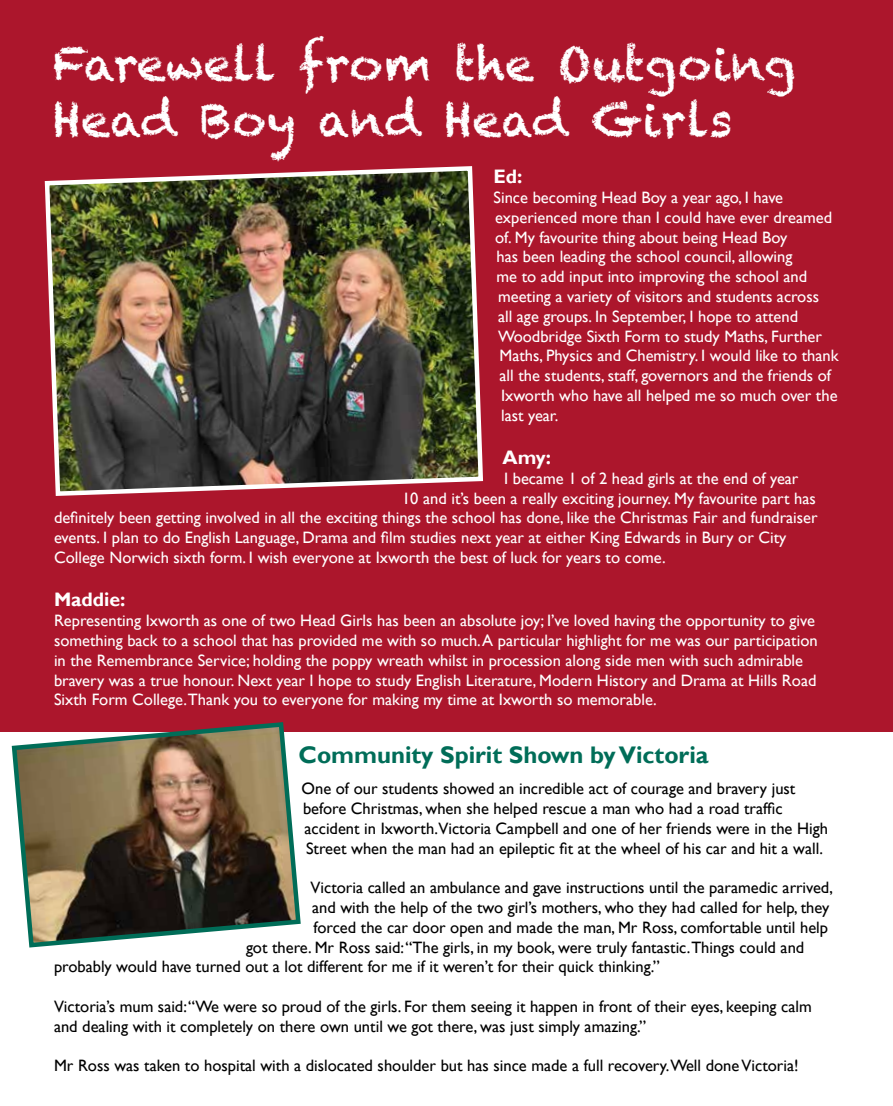
<style>
.page{position:relative;width:893px;height:1106px;background:#fff}
.page>*{position:absolute;margin:0;border:0;box-sizing:border-box;transform-origin:0 0}
.t1{font:46.5px/55.8px "Chalkduster";color:#fff}
.t2{font:700 24px "Gill Sans";color:#006d58}
.t3{font:700 19.5px "Gill Sans";color:#fff}
.t4{font:16.5px/19.8px "Gill Sans";color:#fff}
.t5{font:16.5px/19.8px "Gill Sans";color:#000}
</style>
<div class="page">
<div style="left:0;top:0;width:893px;height:731px;background:#ac162c"></div>
<img style="left:44px;top:166px;width:440px;height:330px">
<img style="left:9px;top:722px;width:294px;height:226px">
<h1 class="t1" style="left:53px;top:36px;width:744px">Farewell from the Outgoing<br>Head Boy and Head Girls</h1>
<p class="t3" style="left:494px;top:165px;width:31px">Ed:</p>
<p class="t4" style="left:494px;top:188px;width:291px">Since becoming Head Boy a year ago, I have</p>
<p class="t4" style="left:495px;top:207px;width:339px">experienced more than I could have ever dreamed</p>
<p class="t4" style="left:495px;top:227px;width:294px">of. My favourite thing about being Head Boy</p>
<p class="t4" style="left:497px;top:247px;width:297px">has been leading the school council, allowing</p>
<p class="t4" style="left:497px;top:267px;width:312px">me to add input into improving the school and</p>
<p class="t4" style="left:498px;top:287px;width:323px">meeting a variety of visitors and students across</p>
<p class="t4" style="left:498px;top:306px;width:302px">all age groups. In September, I hope to attend</p>
<p class="t4" style="left:498px;top:326px;width:325px">Woodbridge Sixth Form to study Maths, Further</p>
<p class="t4" style="left:500px;top:346px;width:341px">Maths, Physics and Chemistry. I would like to thank</p>
<p class="t4" style="left:500px;top:366px;width:333px">all the students, staff, governors and the friends of</p>
<p class="t4" style="left:501px;top:386px;width:338px">Ixworth who have all helped me so much over the</p>
<p class="t4" style="left:501px;top:405px;width:59px">last year.</p>
<p class="t3" style="left:502px;top:446px;width:50px">Amy:</p>
<p class="t4" style="left:504px;top:468px;width:296px">I became 1 of 2 head girls at the end of year</p>
<p class="t4" style="left:402px;top:488px;width:415px">10 and it’s been a really exciting journey. My favourite part has</p>
<p class="t4" style="left:54px;top:508px;width:765px">definitely been getting involved in all the exciting things the school has done, like the Christmas Fair and fundraiser</p>
<p class="t4" style="left:54px;top:528px;width:734px">events. I plan to do English Language, Drama and film studies next year at either King Edwards in Bury or City</p>
<p class="t4" style="left:54px;top:548px;width:613px">College Norwich sixth form. I wish everyone at Ixworth the best of luck for years to come.</p>
<p class="t3" style="left:54px;top:588px;width:73px">Maddie:</p>
<p class="t4" style="left:54px;top:611px;width:765px">Representing Ixworth as one of two Head Girls has been an absolute joy; I’ve loved having the opportunity to give something back to a school that has provided me with so much. A particular highlight for me was our participation in the Remembrance Service; holding the poppy wreath whilst in procession along side men with such admirable bravery was a true honour. Next year I hope to study English Literature, Modern History and Drama at Hills Road Sixth Form College.Thank you to everyone for making my time at Ixworth so memorable.</p>
<h2 class="t2" style="left:298px;top:741px;width:412px">Community Spirit Shown by Victoria</h2>
<p class="t5" style="left:302px;top:779px;width:528px">One of our students showed an incredible act of courage and bravery just before Christmas, when she helped rescue a man who had a road traffic accident in Ixworth.Victoria Campbell and one of her friends were in the High Street when the man had an epileptic fit at the wheel of his car and hit a wall.</p>
<p class="t5" style="left:311px;top:878px;width:524px">Victoria called an ambulance and gave instructions until the paramedic arrived,</p>
<p class="t5" style="left:312px;top:897px;width:519px">and with the help of the two girl’s mothers, who they had called for help, they</p>
<p class="t5" style="left:314px;top:917px;width:516px">forced the car door open and made the man, Mr Ross, comfortable until help</p>
<p class="t5" style="left:246px;top:937px;width:560px">got there. Mr Ross said: “The girls, in my book, were truly fantastic.Things could and</p>
<p class="t5" style="left:54px;top:957px;width:607px">probably would have turned out a lot different for me if it weren’t for their quick thinking.”</p>
<p class="t5" style="left:54px;top:996px;width:759px">Victoria’s mum said: “We were so proud of the girls. For them seeing it happen in front of their eyes, keeping calm and dealing with it completely on there own until we got there, was just simply amazing.”</p>
<p class="t5" style="left:54px;top:1056px;width:746px">Mr Ross was taken to hospital with a dislocated shoulder but has since made a full recovery.Well done Victoria!</p>
</div>
